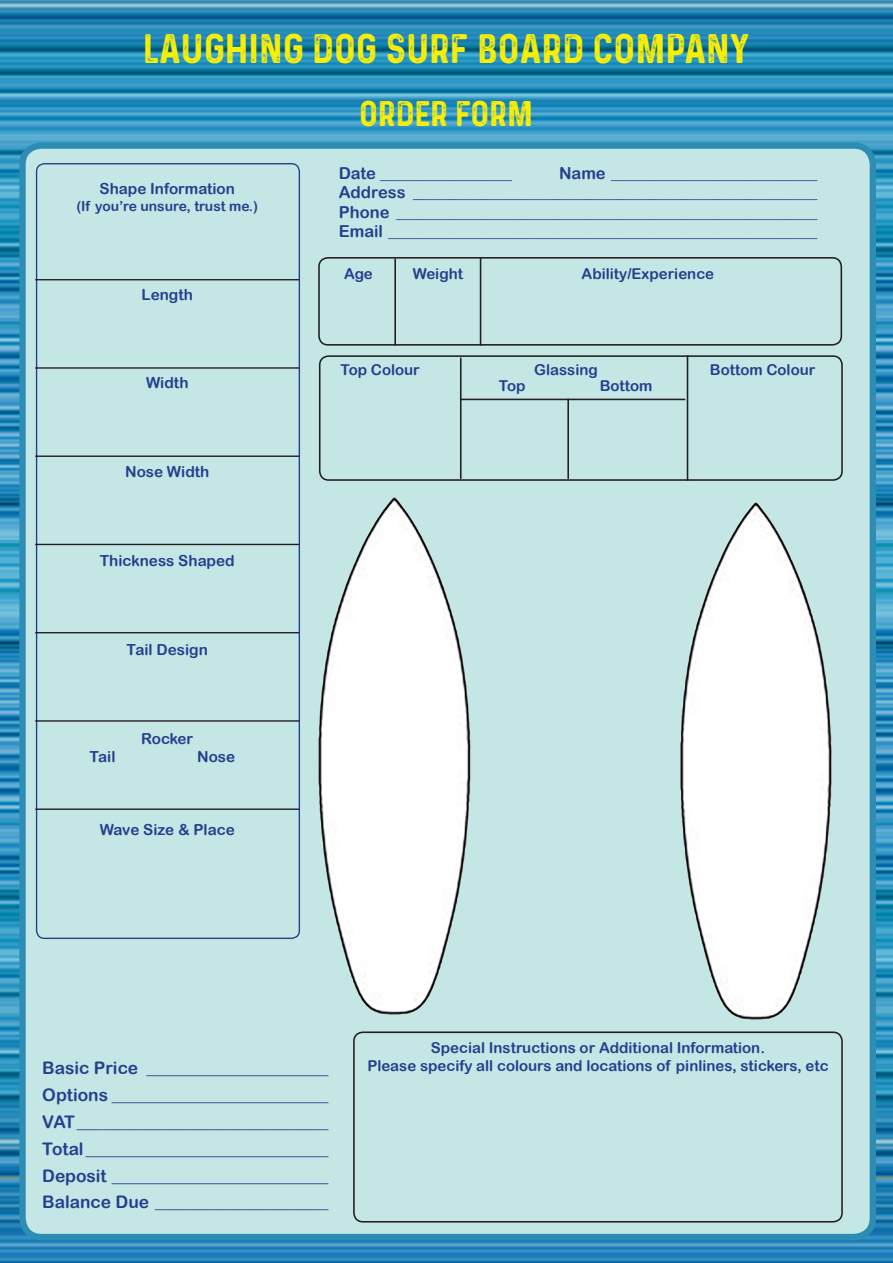
<style>
.page{position:relative;width:893px;height:1263px;background:#fff}
.page>*{position:absolute;margin:0;border:0;box-sizing:border-box;transform-origin:0 0}
.t1{font:33px "Prequel Demo";color:#f9ee06}
.t2{font:28.5px "Prequel Demo";letter-spacing:-.01em;color:#f9ee06}
.t3{font:17.4px "Arial Rounded MT Bold";color:#253f8e}
.t4{font:16.5px "Arial Rounded MT Bold";color:#253f8e}
.t5{font:15.15px "Arial Rounded MT Bold";color:#253f8e}
.t6{font:15px "Arial Rounded MT Bold";color:#253f8e}
.t7{font:13.8px "Arial Rounded MT Bold";color:#253f8e}
</style>
<div class="page">
<img style="left:0;top:0;width:893px;height:541px">
<img style="left:0;top:541px;width:893px;height:722px">
<div style="left:23px;top:146px;width:850px;height:1091px;background:#c4e6e4;border-radius:19px"></div>
<div style="left:19px;top:142px;width:857px;height:1098px;border:6px solid #2e8db4;border-radius:19px"></div>
<hr style="left:35px;top:279px;width:264px;height:1px;background:#231f20">
<hr style="left:35px;top:367px;width:264px;height:2px;background:#231f20">
<hr style="left:35px;top:455px;width:264px;height:2px;background:#231f20">
<hr style="left:35px;top:544px;width:264px;height:1px;background:#231f20">
<hr style="left:35px;top:632px;width:264px;height:1px;background:#231f20">
<hr style="left:35px;top:720px;width:264px;height:2px;background:#231f20">
<hr style="left:35px;top:808px;width:264px;height:2px;background:#231f20">
<hr style="left:460px;top:399px;width:225px;height:1px;background:#231f20">
<hr style="left:567px;top:399px;width:2px;height:80px;background:#231f20">
<img style="left:288px;top:474px;width:183px;height:563px">
<img style="left:680px;top:502px;width:160px;height:535px">
<hr style="left:460px;top:358px;width:2px;height:121px;background:#231f20">
<hr style="left:687px;top:355px;width:1px;height:126px;background:#231f20">
<div style="left:319px;top:355px;width:524px;height:126px;border:2px solid #231f20;border-radius:9px"></div>
<div style="left:353px;top:1031px;width:490px;height:191px;border:2px solid #231f20;border-radius:9px"></div>
<hr style="left:394px;top:259px;width:2px;height:87px;background:#231f20">
<hr style="left:480px;top:257px;width:1px;height:89px;background:#231f20">
<div style="left:318px;top:257px;width:524px;height:89px;border:2px solid #231f20;border-radius:9px"></div>
<p class="t1" style="left:143px;top:26px;width:608px">LAUGHING DOG SURF BOARD COMPANY</p>
<p class="t2" style="left:359px;top:94px;width:175px">ORDER FORM</p>
<p class="t5" style="left:100px;top:180px;width:137px">Shape Information</p>
<p class="t7" style="left:76px;top:198px;width:183px">(If you’re unsure, trust me.)</p>
<p class="t5" style="left:142px;top:285px;width:53px">Length</p>
<p class="t5" style="left:146px;top:374px;width:44px">Width</p>
<p class="t5" style="left:125px;top:463px;width:86px">Nose Width</p>
<p class="t5" style="left:100px;top:552px;width:136px">Thickness Shaped</p>
<p class="t5" style="left:127px;top:641px;width:83px">Tail Design</p>
<p class="t5" style="left:141px;top:729px;width:54px">Rocker</p>
<p class="t5" style="left:90px;top:748px;width:28px">Tail</p>
<p class="t5" style="left:197px;top:748px;width:40px">Nose</p>
<p class="t5" style="left:100px;top:821px;width:137px">Wave Size &amp; Place</p>
<p class="t4" style="left:339px;top:163px;width:175px">Date ________________</p>
<p class="t4" style="left:559px;top:163px;width:260px">Name _________________________</p>
<p class="t4" style="left:339px;top:183px;width:480px">Address _________________________________________________</p>
<p class="t4" style="left:339px;top:202px;width:480px">Phone ___________________________________________________</p>
<p class="t4" style="left:339px;top:222px;width:480px">Email ____________________________________________________</p>
<p class="t6" style="left:344px;top:265px;width:30px">Age</p>
<p class="t6" style="left:413px;top:265px;width:52px">Weight</p>
<p class="t6" style="left:582px;top:265px;width:134px">Ability/Experience</p>
<p class="t6" style="left:340px;top:360px;width:81px">Top Colour</p>
<p class="t6" style="left:534px;top:360px;width:65px">Glassing</p>
<p class="t6" style="left:710px;top:360px;width:107px">Bottom Colour</p>
<p class="t6" style="left:499px;top:377px;width:28px">Top</p>
<p class="t6" style="left:600px;top:377px;width:54px">Bottom</p>
<p class="t6" style="left:431px;top:1039px;width:336px">Special Instructions or Additional Information.</p>
<p class="t3" style="left:42px;top:1058px;width:288px">Basic Price _____________________</p>
<p class="t6" style="left:367px;top:1057px;width:463px">Please specify all colours and locations of pinlines, stickers, etc</p>
<p class="t3" style="left:42px;top:1085px;width:288px">Options _________________________</p>
<p class="t3" style="left:42px;top:1111px;width:288px">VAT_____________________________</p>
<p class="t3" style="left:42px;top:1138px;width:288px">Total____________________________</p>
<p class="t3" style="left:42px;top:1165px;width:288px">Deposit _________________________</p>
<p class="t3" style="left:42px;top:1192px;width:288px">Balance Due ____________________</p>
</div>
